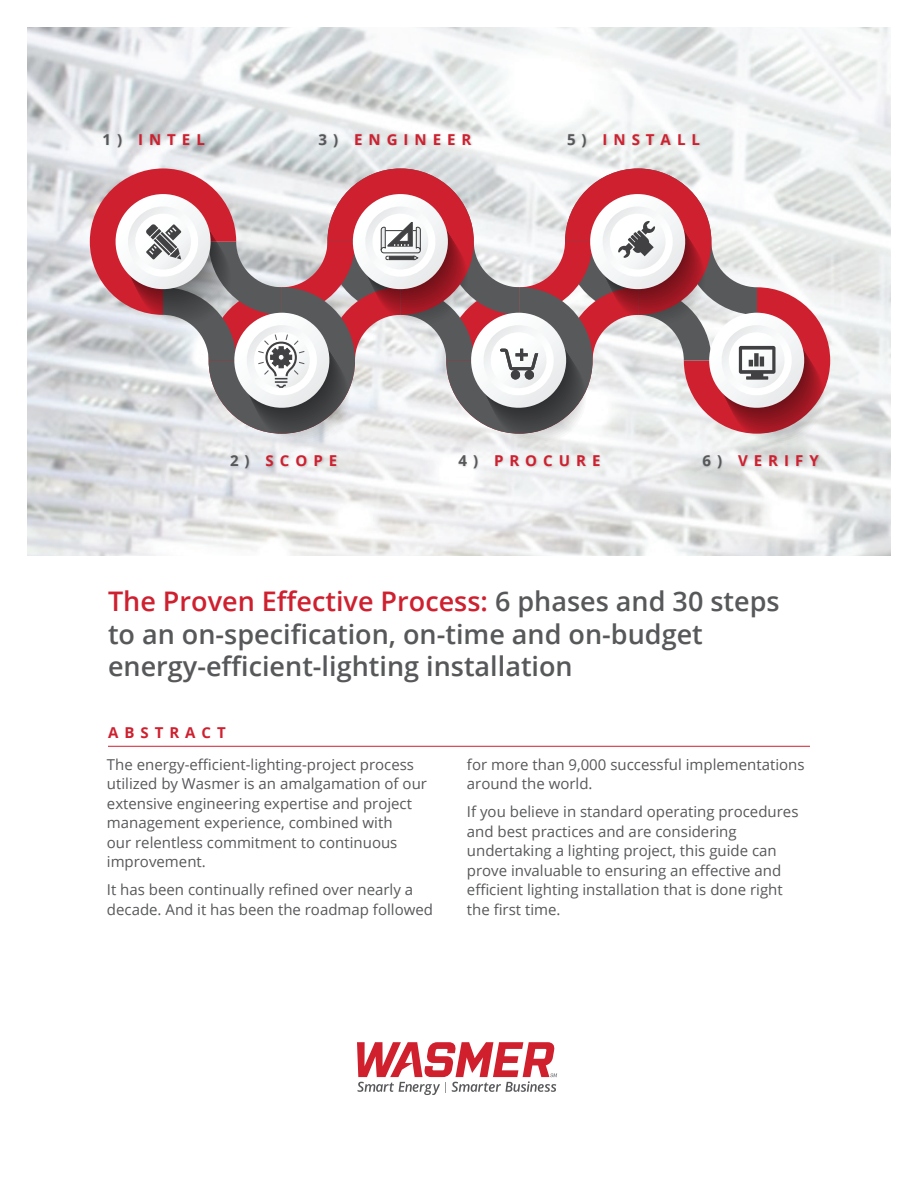
<style>
.page{position:relative;width:918px;height:1188px;background:#fff}
.page>*{position:absolute;margin:0;border:0;box-sizing:border-box;transform-origin:0 0}
.t1{font:600 27px/32.4px "Open Sans";color:#57585a}
.t2{font:15px/19.5px "Open Sans";color:#57585a}
.t3{font:700 15px "Open Sans";letter-spacing:.4em;color:#cf202f}
.s1{color:#57585a}
.s2{color:#cf202f}
</style>
<div class="page">
<img style="left:27px;top:27px;width:864px;height:528px">
<svg style="left:357px;top:1042px;width:200px;height:53px"></svg>
<svg style="left:90px;top:168px;width:740px;height:266px"></svg>
<hr style="left:108px;top:746px;width:702px;height:1px;background:#cf202f">
<div style="left:102px;top:133px;width:105px;height:16px;background:#231f20;opacity:.2"></div>
<div style="left:318px;top:133px;width:156px;height:16px;background:#231f20;opacity:.2"></div>
<div style="left:567px;top:133px;width:135px;height:16px;background:#231f20;opacity:.2"></div>
<div style="left:230px;top:454px;width:109px;height:17px;background:#231f20;opacity:.2"></div>
<div style="left:458px;top:454px;width:144px;height:17px;background:#231f20;opacity:.2"></div>
<div style="left:702px;top:454px;width:120px;height:17px;background:#231f20;opacity:.2"></div>
<p class="t3" style="left:103px;top:129px;width:104px"><span class="s1">1)</span> INTEL</p>
<p class="t3" style="left:319px;top:129px;width:154px"><span class="s1">3)</span> ENGINEER</p>
<p class="t3" style="left:567px;top:129px;width:134px"><span class="s1">5)</span> INSTALL</p>
<p class="t3" style="left:230px;top:450px;width:109px"><span class="s1">2)</span> SCOPE</p>
<p class="t3" style="left:458px;top:450px;width:144px"><span class="s1">4)</span> PROCURE</p>
<p class="t3" style="left:703px;top:450px;width:118px"><span class="s1">6)</span> VERIFY</p>
<h1 class="t1" style="left:108px;top:585px;width:673px"><span class="s2">The Proven Effective Process:</span> 6 phases and 30 steps to an on-specification, on-time and on-budget energy-efficient-lighting installation</h1>
<p class="t3" style="left:108px;top:722px;width:119px">ABSTRACT</p>
<p class="t2" style="left:107px;top:754px;width:322px">The energy-efficient-lighting-project process utilized by Wasmer is an amalgamation of our extensive engineering expertise and project management experience, combined with<br>our relentless commitment to continuous improvement.</p>
<p class="t2" style="left:107px;top:880px;width:328px">It has been continually refined over nearly a decade. And it has been the roadmap followed</p>
<p class="t2" style="left:467px;top:754px;width:339px">for more than 9,000 successful implementations around the world.</p>
<p class="t2" style="left:467px;top:802px;width:333px">If you believe in standard operating procedures and best practices and are considering undertaking a lighting project, this guide can prove invaluable to ensuring an effective and efficient lighting installation that is done right the first time.</p>
</div>
